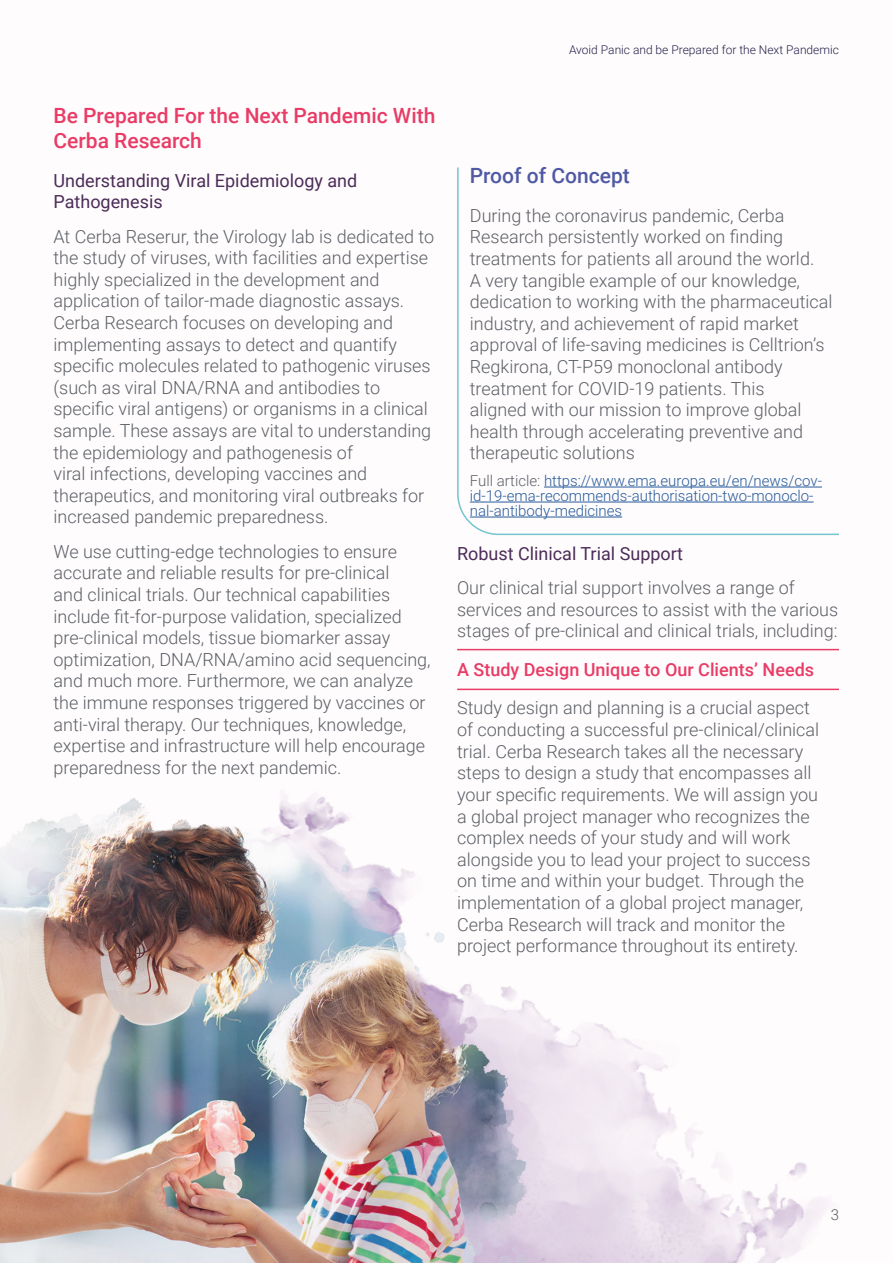
<style>
.page{position:relative;width:893px;height:1263px;background:#fff}
.page>*{position:absolute;margin:0;border:0;box-sizing:border-box;transform-origin:0 0}
.t1{font:500 21px/25.2px "Roboto";color:#e83c66}
.t2{font:500 21px "Roboto";color:#4f59a4}
.t3{font:300 18px/21.6px "Roboto";color:#5b6066}
.t4{font:18px/21.6px "Roboto";color:#4b2c58}
.t5{font:500 18px "Roboto";color:#e83c66}
.t6{font:300 15px/15px "Roboto";color:#265b9b}
.t7{font:300 15px "Roboto";color:#5b6066}
.t8{font:300 12px "Roboto";color:#232149}
.s1{color:#5b6066}
</style>
<div class="page">
<svg style="left:457px;top:167px;width:382px;height:369px"></svg>
<img style="left:550px;top:1018px;width:281px;height:245px">
<img style="left:0;top:793px;width:550px;height:470px">
<hr style="left:457px;top:649px;width:382px;height:1px;background:#e83c66">
<hr style="left:457px;top:689px;width:382px;height:1px;background:#e83c66">
<hr style="left:544px;top:487px;width:278px;height:1px;background:#265b9b">
<hr style="left:470px;top:502px;width:344px;height:1px;background:#265b9b">
<hr style="left:470px;top:517px;width:152px;height:1px;background:#265b9b">
<p class="t1" style="left:54px;top:104px;width:383px">Be Prepared For the Next Pandemic With<br>Cerba Research</p>
<p class="t4" style="left:54px;top:171px;width:305px">Understanding Viral Epidemiology and<br>Pathogenesis</p>
<p class="t3" style="left:54px;top:227px;width:382px">At Cerba Reserur, the Virology lab is dedicated to the study of viruses, with facilities and expertise highly specialized in the development and application of tailor-made diagnostic assays.<br>Cerba Research focuses on developing and implementing assays to detect and quantify specific molecules related to pathogenic viruses (such as viral DNA/RNA and antibodies to specific viral antigens) or organisms in a clinical sample. These assays are vital to understanding the epidemiology and pathogenesis of<br>viral infections, developing vaccines and therapeutics, and monitoring viral outbreaks for increased pandemic preparedness.</p>
<p class="t3" style="left:54px;top:542px;width:379px">We use cutting-edge technologies to ensure accurate and reliable results for pre-clinical<br>and clinical trials. Our technical capabilities include fit-for-purpose validation, specialized pre-clinical models, tissue biomarker assay optimization, DNA/RNA/amino acid sequencing, and much more. Furthermore, we can analyze the immune responses triggered by vaccines or anti-viral therapy. Our techniques, knowledge, expertise and infrastructure will help encourage preparedness for the next pandemic.</p>
<p class="t8" style="left:569px;top:45px;width:271px">Avoid Panic and be Prepared for the Next Pandemic</p>
<p class="t2" style="left:470px;top:167px;width:162px">Proof of Concept</p>
<p class="t3" style="left:470px;top:206px;width:364px">During the coronavirus pandemic, Cerba Research persistently worked on finding treatments for patients all around the world.<br>A very tangible example of our knowledge, dedication to working with the pharmaceutical industry, and achievement of rapid market approval of life-saving medicines is Celltrion’s Regkirona, CT-P59 monoclonal antibody treatment for COVID-19 patients. This<br>aligned with our mission to improve global health through accelerating preventive and therapeutic solutions</p>
<p class="t6" style="left:470px;top:474px;width:354px"><span class="s1">Full article:</span> https://www.ema.europa.eu/en/news/cov&shy;id-19-ema-recommends-authorisation-two-monoclo&shy;nal-antibody-medicines</p>
<p class="t4" style="left:457px;top:544px;width:228px">Robust Clinical Trial Support</p>
<p class="t3" style="left:457px;top:578px;width:383px">Our clinical trial support involves a range of services and resources to assist with the various stages of pre-clinical and clinical trials, including:</p>
<p class="t5" style="left:457px;top:662px;width:358px">A Study Design Unique to Our Clients’ Needs</p>
<p class="t3" style="left:457px;top:698px;width:364px">Study design and planning is a crucial aspect of conducting a successful pre-clinical/clinical trial. Cerba Research takes all the necessary steps to design a study that encompasses all your specific requirements. We will assign you a global project manager who recognizes the complex needs of your study and will work alongside you to lead your project to success on time and within your budget. Through the implementation of a global project manager, Cerba Research will track and monitor the project performance throughout its entirety.</p>
<p class="t7" style="left:831px;top:1208px;width:10px">3</p>
</div>
